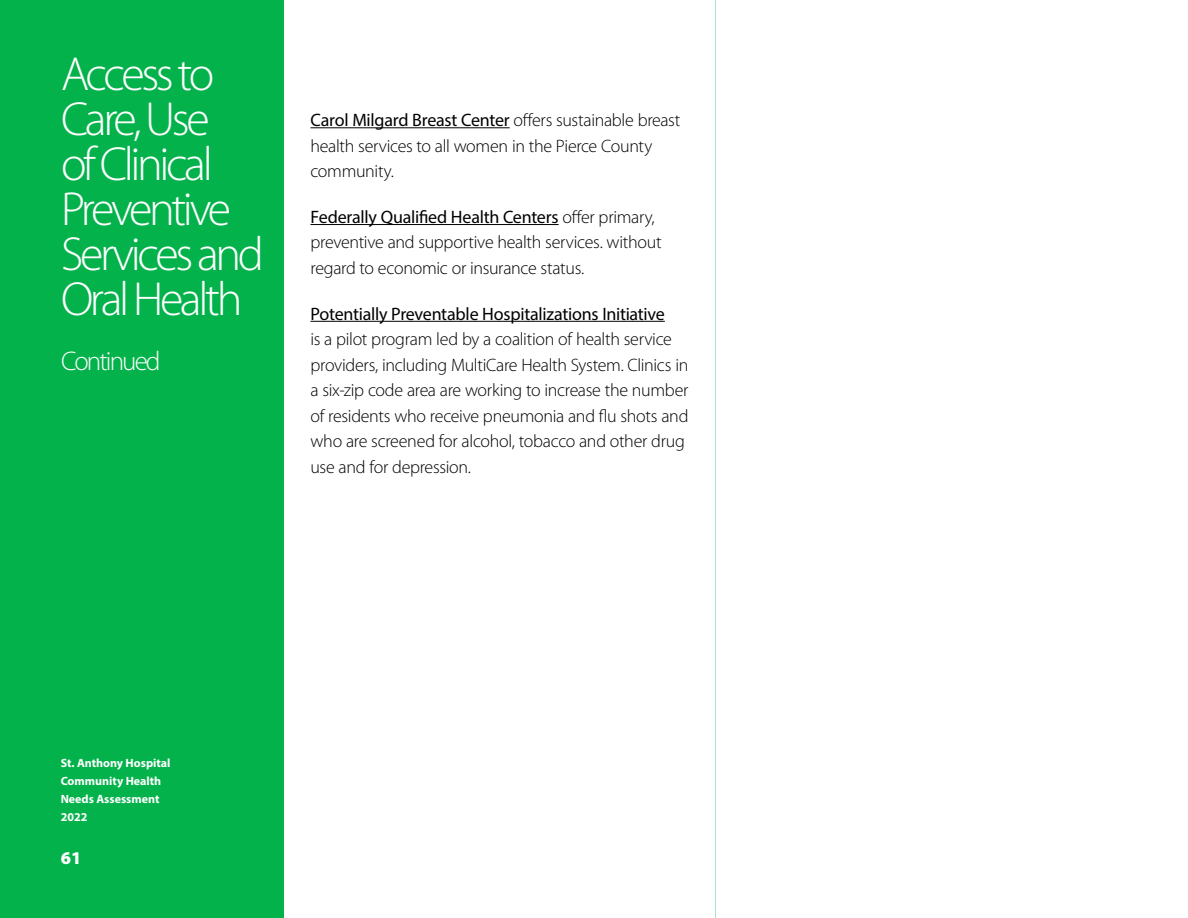
<style>
.page{position:relative;width:1188px;height:918px;background:#fff}
.page>*{position:absolute;margin:0;border:0;box-sizing:border-box;transform-origin:0 0}
.t1{font:300 48px/45px "Myriad Pro";letter-spacing:-.07em;color:#fff}
.t2{font:300 27px "Myriad Pro";letter-spacing:-.07em;color:#fff}
.t3{font:300 18px/25.5px "Myriad Pro";letter-spacing:-.02em;color:#000}
.t4{font:18px "Myriad Pro";letter-spacing:-.015em;color:#000}
.t5{font:900 18px "Myriad Pro";color:#fff}
.t6{font:700 12px/18px "Myriad Pro";color:#fff}
.s1{font-weight:400}
</style>
<div class="page">
<hr style="left:715px;top:0;width:1px;height:918px;background:#ace6c4">
<div style="left:0;top:0;width:284px;height:918px;background:#04b24b"></div>
<hr style="left:310px;top:127px;width:200px;height:1px;background:#000">
<hr style="left:310px;top:224px;width:249px;height:1px;background:#000">
<hr style="left:310px;top:321px;width:355px;height:1px;background:#000">
<h1 class="t1" style="left:61px;top:52px;width:204px">Access to<br>Care, Use<br>of Clinical<br>Preventive<br>Services and<br>Oral Health</h1>
<h2 class="t2" style="left:61px;top:346px;width:101px">Continued</h2>
<p class="t3" style="left:310px;top:108px;width:371px"><span class="s1">Carol Milgard Breast Center</span> offers sustainable breast health services to all women in the Pierce County community.</p>
<p class="t3" style="left:310px;top:204px;width:353px"><span class="s1">Federally Qualified Health Centers</span> offer primary, preventive and supportive health services. without regard to economic or insurance status.</p>
<p class="t4" style="left:310px;top:302px;width:356px">Potentially Preventable Hospitalizations Initiative</p>
<p class="t3" style="left:310px;top:327px;width:379px">is a pilot program led by a coalition of health service providers, including MultiCare Health System. Clinics in a six-zip code area are working to increase the number of residents who receive pneumonia and flu shots and who are screened for alcohol, tobacco and other drug use and for depression.</p>
<p class="t6" style="left:61px;top:753px;width:111px">St. Anthony Hospital<br>Community Health<br>Needs Assessment<br>2022</p>
<p class="t5" style="left:61px;top:848px;width:22px">61</p>
</div>
